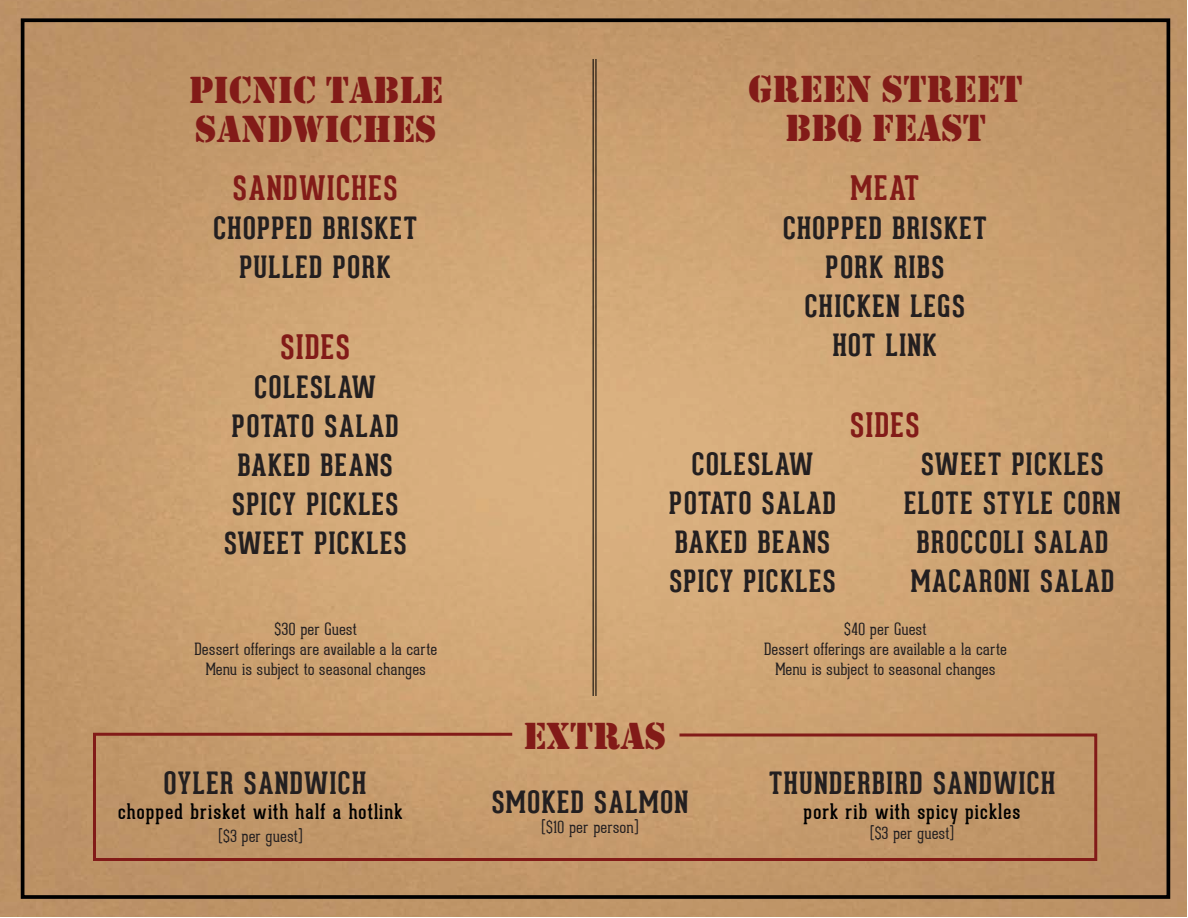
<style>
.page{position:relative;width:1188px;height:918px;background:#fff}
.page>*{position:absolute;margin:0;border:0;box-sizing:border-box;transform-origin:0 0}
.t1{font:39px/39px "Stencil";color:#821b18}
.t2{font:700 33px "Geared Slab";letter-spacing:.05em;color:#821b18}
.t3{font:700 30px/39px "Geared Slab";letter-spacing:.05em;color:#231f20;text-align:center}
.t4{font:21px "Geared Slab";letter-spacing:.05em;color:#000}
.t5{font:100 16.5px/20.1px "Geared Slab";letter-spacing:.02em;color:#231f20;text-align:center}
</style>
<div class="page">
<img style="left:0;top:0;width:1187px;height:917px">
<hr style="left:596px;top:59px;width:1px;height:637px;background:#000">
<hr style="left:593px;top:59px;width:1px;height:637px;background:#000">
<svg style="left:92px;top:731px;width:1007px;height:131px;background:#c19468"></svg>
<h1 class="t1" style="left:189px;top:72px;width:256px">PICNIC TABLE<br>SANDWICHES</h1>
<p class="t2" style="left:233px;top:168px;width:166px">SANDWICHES</p>
<p class="t3" style="left:213px;top:209px;width:205px">CHOPPED BRISKET<br>PULLED PORK</p>
<p class="t2" style="left:280px;top:327px;width:71px">SIDES</p>
<p class="t3" style="left:224px;top:368px;width:184px">COLESLAW<br>POTATO SALAD<br>BAKED BEANS<br>SPICY PICKLES<br>SWEET PICKLES</p>
<p class="t5" style="left:195px;top:619px;width:244px">$30 per Guest<br>Dessert offerings are available a la carte<br>Menu is subject to seasonal changes</p>
<p class="t3" style="left:164px;top:763px;width:203px">OYLER SANDWICH</p>
<p class="t4" style="left:118px;top:799px;width:286px">chopped brisket with half a hotlink</p>
<p class="t5" style="left:219px;top:827px;width:85px">($3 per guest)</p>
<h1 class="t1" style="left:748px;top:71px;width:276px;text-align:center">GREEN STREET<br>BBQ FEAST</h1>
<p class="t2" style="left:851px;top:168px;width:70px">MEAT</p>
<p class="t3" style="left:783px;top:209px;width:205px">CHOPPED BRISKET<br>PORK RIBS<br>CHICKEN LEGS<br>HOT LINK</p>
<p class="t3" style="left:669px;top:445px;width:168px">COLESLAW<br>POTATO SALAD<br>BAKED BEANS<br>SPICY PICKLES</p>
<p class="t2" style="left:850px;top:405px;width:71px">SIDES</p>
<p class="t3" style="left:904px;top:445px;width:218px">SWEET PICKLES<br>ELOTE STYLE CORN<br>BROCCOLI SALAD<br>MACARONI SALAD</p>
<h1 class="t1" style="left:523px;top:717px;width:145px">EXTRAS</h1>
<p class="t3" style="left:492px;top:783px;width:198px">SMOKED SALMON</p>
<p class="t5" style="left:542px;top:818px;width:98px">($10 per person)</p>
<p class="t5" style="left:764px;top:619px;width:244px">$40 per Guest<br>Dessert offerings are available a la carte<br>Menu is subject to seasonal changes</p>
<p class="t3" style="left:769px;top:763px;width:287px">THUNDERBIRD SANDWICH</p>
<p class="t4" style="left:804px;top:799px;width:218px">pork rib with spicy pickles</p>
<p class="t5" style="left:870px;top:824px;width:85px">($3 per guest)</p>
</div>
